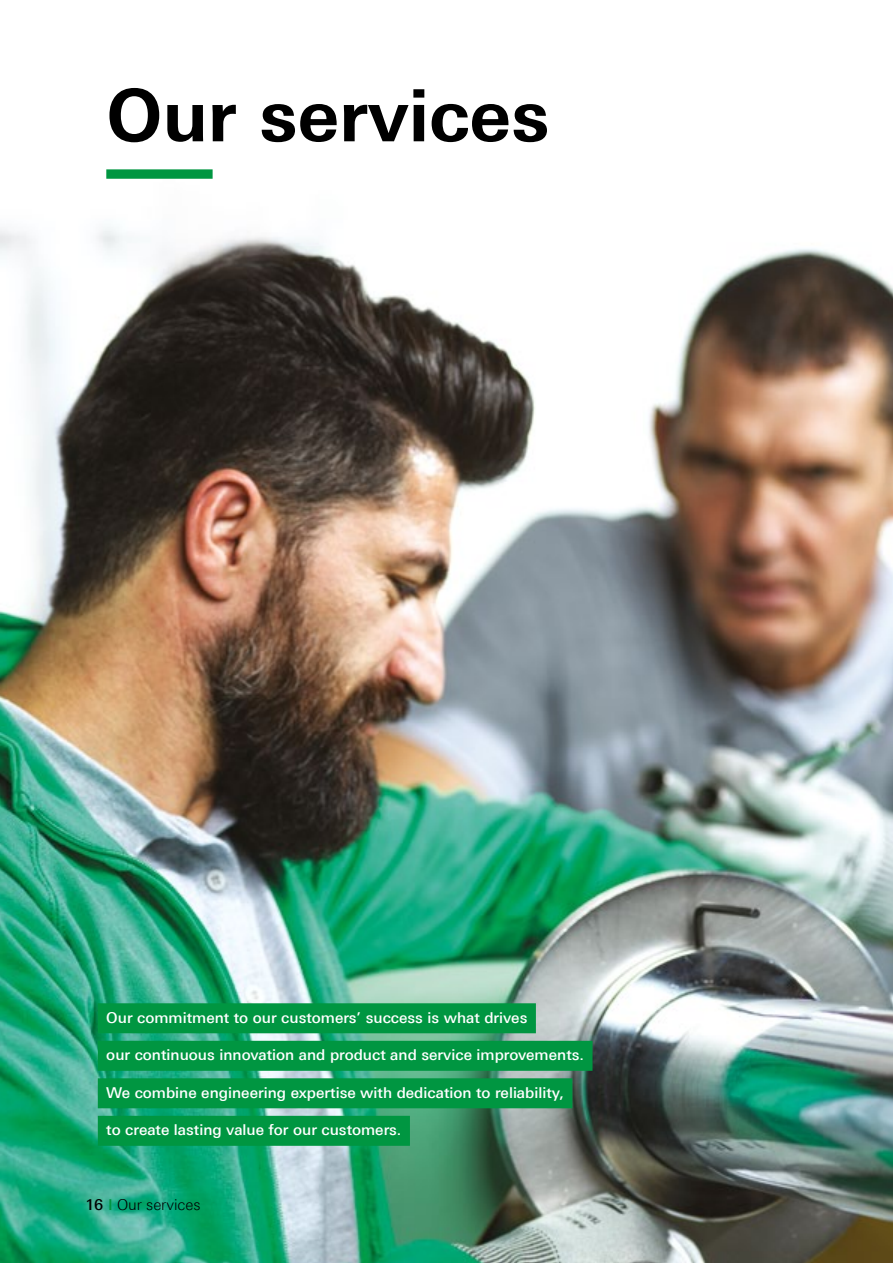
<style>
.page{position:relative;width:893px;height:1263px;background:#fff}
.page>*{position:absolute;margin:0;border:0;box-sizing:border-box;transform-origin:0 0}
.t1{font:700 72px "Linotype Univers 630";color:#000}
.t2{font:500 15px "Linotype Univers 530";color:#fff}
.t3{font:300 15px "Linotype Univers 330";color:#000}
.s1{font-family:"Linotype Univers 530";font-weight:500}
.s2{font-family:"Linotype Univers 530";font-weight:500;color:#009641}
</style>
<div class="page">
<img style="left:0;top:227px;width:893px;height:1036px">
<div style="left:98px;top:1003px;width:438px;height:30px;background:#009641"></div>
<div style="left:98px;top:1041px;width:494px;height:30px;background:#009641"></div>
<div style="left:98px;top:1078px;width:474px;height:30px;background:#009641"></div>
<div style="left:98px;top:1116px;width:312px;height:30px;background:#009641"></div>
<div style="left:106px;top:169px;width:107px;height:10px;background:#009641"></div>
<h1 class="t1" style="left:106px;top:72px;width:445px">Our services</h1>
<p class="t2" style="left:106px;top:1008px;width:423px">Our commitment to our customers’ success is what drives</p>
<p class="t2" style="left:106px;top:1046px;width:479px">our continuous innovation and product and service improvements.</p>
<p class="t2" style="left:106px;top:1083px;width:459px">We combine engineering expertise with dedication to reliability,</p>
<p class="t2" style="left:106px;top:1121px;width:297px">to create lasting value for our customers.</p>
<p class="t3" style="left:85px;top:1196px;width:117px"><span class="s1">16</span> <span class="s2">I</span> Our services</p>
</div>
